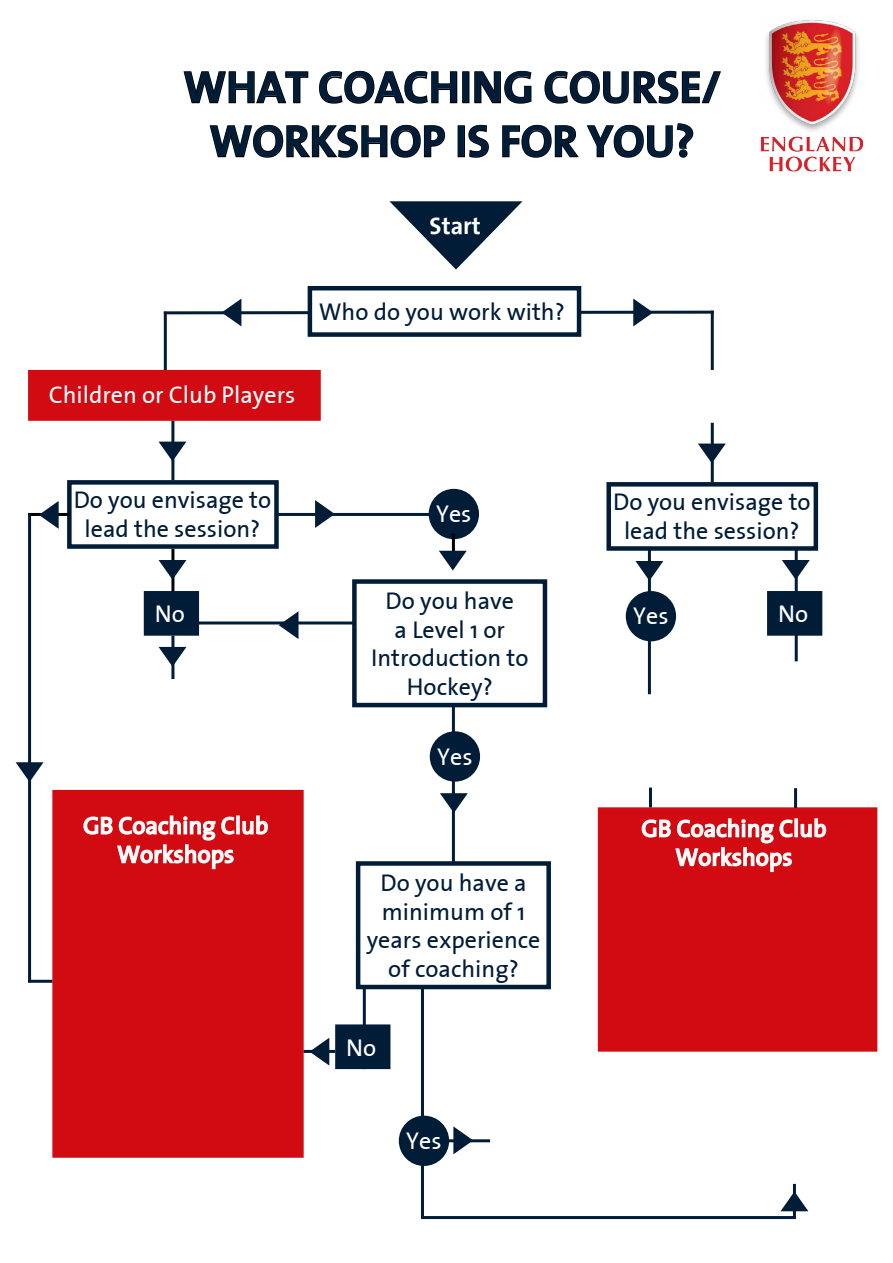
<style>
.page{position:relative;width:893px;height:1263px;background:#fff}
.page>*{position:absolute;margin:0;border:0;box-sizing:border-box;transform-origin:0 0}
.t1{font:700 45px/54px "The Sans";color:#001c37;text-align:center}
.t2{font:24px/28.8px "The Sans Plain";color:#001c37;text-align:center}
.t3{font:24px/28.8px "The Sans Plain";color:#fff;text-align:center}
.t4{font:700 24px "The Sans";color:#fff}
</style>
<div class="page">
<div style="left:598px;top:807px;width:279px;height:245px;background:#d20a11;border:2px solid #d20a11"></div>
<hr style="left:424px;top:1139px;width:66px;height:3px;background:#001c37">
<hr style="left:452px;top:705px;width:3px;height:157px;background:#001c37">
<div style="left:462px;top:71px;width:7px;height:32px;border:2px solid #000"></div>
<svg style="left:474px;top:70px;width:58px;height:34px"></svg>
<svg style="left:544px;top:70px;width:177px;height:34px"></svg>
<svg style="left:183px;top:70px;width:275px;height:88px"></svg>
<div style="left:458px;top:125px;width:7px;height:32px;border:2px solid #000"></div>
<svg style="left:468px;top:124px;width:21px;height:34px"></svg>
<svg style="left:502px;top:124px;width:77px;height:34px"></svg>
<svg style="left:586px;top:123px;width:108px;height:35px"></svg>
<svg style="left:389px;top:201px;width:133px;height:69px"></svg>
<div style="left:308px;top:286px;width:273px;height:51px;background:#fff;border:4px solid #001c37"></div>
<svg style="left:163px;top:299px;width:551px;height:27px"></svg>
<hr style="left:164px;top:312px;width:3px;height:59px;background:#001c37">
<hr style="left:711px;top:311px;width:3px;height:59px;background:#001c37">
<div style="left:28px;top:370px;width:293px;height:51px;background:#d20a11;border:4px solid #d20a11"></div>
<hr style="left:171px;top:421px;width:3px;height:59px;background:#001c37">
<svg style="left:159px;top:442px;width:27px;height:19px"></svg>
<div style="left:67px;top:480px;width:212px;height:69px;background:#fff;border:4px solid #001c37"></div>
<hr style="left:171px;top:549px;width:3px;height:43px;background:#000">
<svg style="left:159px;top:560px;width:27px;height:20px"></svg>
<div style="left:144px;top:591px;width:55px;height:45px;background:#001c37"></div>
<hr style="left:276px;top:513px;width:160px;height:3px;background:#001c37">
<svg style="left:315px;top:500px;width:20px;height:28px"></svg>
<div style="left:429px;top:489px;width:50px;height:50px;background:#001c37;border-radius:50%"></div>
<hr style="left:171px;top:636px;width:3px;height:43px;background:#001c37">
<svg style="left:159px;top:647px;width:27px;height:20px"></svg>
<hr style="left:452px;top:533px;width:3px;height:35px;background:#000">
<svg style="left:439px;top:551px;width:28px;height:19px"></svg>
<hr style="left:28px;top:513px;width:41px;height:3px;background:#000">
<svg style="left:39px;top:501px;width:20px;height:28px"></svg>
<hr style="left:28px;top:514px;width:3px;height:468px;background:#001c37">
<div style="left:52px;top:790px;width:252px;height:368px;background:#d20a11;border:2px solid #d20a11"></div>
<div style="left:236px;top:815px;width:4px;height:19px;border:2px solid #fff"></div>
<svg style="left:242px;top:815px;width:26px;height:20px"></svg>
<svg style="left:83px;top:815px;width:152px;height:55px"></svg>
<hr style="left:28px;top:980px;width:24px;height:3px;background:#001c37">
<svg style="left:16px;top:762px;width:28px;height:20px"></svg>
<hr style="left:711px;top:423px;width:3px;height:59px;background:#001c37">
<svg style="left:698px;top:444px;width:28px;height:19px"></svg>
<div style="left:606px;top:482px;width:212px;height:69px;background:#fff;border:4px solid #001c37"></div>
<hr style="left:795px;top:549px;width:3px;height:112px;background:#001c37">
<svg style="left:782px;top:560px;width:28px;height:20px"></svg>
<div style="left:767px;top:591px;width:55px;height:45px;background:#001c37;border:4px solid #001c37"></div>
<hr style="left:648px;top:549px;width:3px;height:145px;background:#001c37">
<div style="left:626px;top:591px;width:50px;height:50px;background:#001c37;border-radius:50%"></div>
<div style="left:794px;top:818px;width:4px;height:19px;border:2px solid #fff"></div>
<svg style="left:800px;top:818px;width:27px;height:20px"></svg>
<svg style="left:641px;top:818px;width:152px;height:55px"></svg>
<div style="left:352px;top:579px;width:195px;height:128px;background:#fff;border:4px solid #001c37"></div>
<div style="left:430px;top:731px;width:50px;height:51px;background:#001c37;border-radius:50%"></div>
<svg style="left:440px;top:793px;width:28px;height:20px"></svg>
<div style="left:356px;top:861px;width:195px;height:128px;background:#fff;border:4px solid #001c37"></div>
<hr style="left:421px;top:987px;width:3px;height:232px;background:#001c37">
<hr style="left:422px;top:1216px;width:374px;height:3px;background:#001c37">
<div style="left:399px;top:1116px;width:50px;height:50px;background:#001c37;border-radius:50%"></div>
<svg style="left:453px;top:1126px;width:20px;height:28px"></svg>
<hr style="left:793px;top:1184px;width:3px;height:35px;background:#001c37">
<svg style="left:780px;top:1191px;width:28px;height:20px"></svg>
<hr style="left:363px;top:988px;width:3px;height:81px;background:#001c37">
<svg style="left:635px;top:561px;width:28px;height:20px"></svg>
<hr style="left:649px;top:787px;width:3px;height:20px;background:#001c37">
<hr style="left:794px;top:788px;width:3px;height:20px;background:#001c37">
<hr style="left:195px;top:621px;width:161px;height:3px;background:#001c37">
<svg style="left:279px;top:611px;width:20px;height:28px"></svg>
<div style="left:335px;top:1024px;width:55px;height:45px;background:#001c37;border:4px solid #001c37"></div>
<hr style="left:304px;top:1050px;width:31px;height:3px;background:#001c37">
<svg style="left:310px;top:1038px;width:19px;height:27px"></svg>
<img style="left:760px;top:20px;width:104px;height:152px">
<h1 class="t1" style="left:183px;top:59px;width:539px">WHAT COACHING COURSE/<br>WORKSHOP IS FOR YOU?</h1>
<p class="t4" style="left:430px;top:205px;width:53px">Start</p>
<p class="t2" style="left:319px;top:297px;width:248px">Who do you work with?</p>
<p class="t3" style="left:49px;top:380px;width:248px">Children or Club Players</p>
<p class="t2" style="left:74px;top:485px;width:199px">Do you envisage to lead the session?</p>
<p class="t3" style="left:436px;top:499px;width:37px">Yes</p>
<p class="t2" style="left:613px;top:487px;width:199px">Do you envisage to lead the session?</p>
<p class="t3" style="left:155px;top:599px;width:32px">No</p>
<p class="t2" style="left:371px;top:586px;width:159px">Do you have<br>a Level 1 or<br>Introduction to<br>Hockey?</p>
<p class="t3" style="left:633px;top:601px;width:37px">Yes</p>
<p class="t3" style="left:778px;top:599px;width:32px">No</p>
<p class="t3" style="left:437px;top:741px;width:37px">Yes</p>
<p class="t3" style="left:83px;top:810px;width:187px">GB Coaching Club<br>Workshops</p>
<p class="t2" style="left:367px;top:867px;width:175px">Do you have a minimum of 1 years experience of coaching?</p>
<p class="t3" style="left:641px;top:813px;width:187px">GB Coaching Club<br>Workshops</p>
<p class="t3" style="left:346px;top:1032px;width:32px">No</p>
<p class="t3" style="left:406px;top:1126px;width:37px">Yes</p>
</div>
